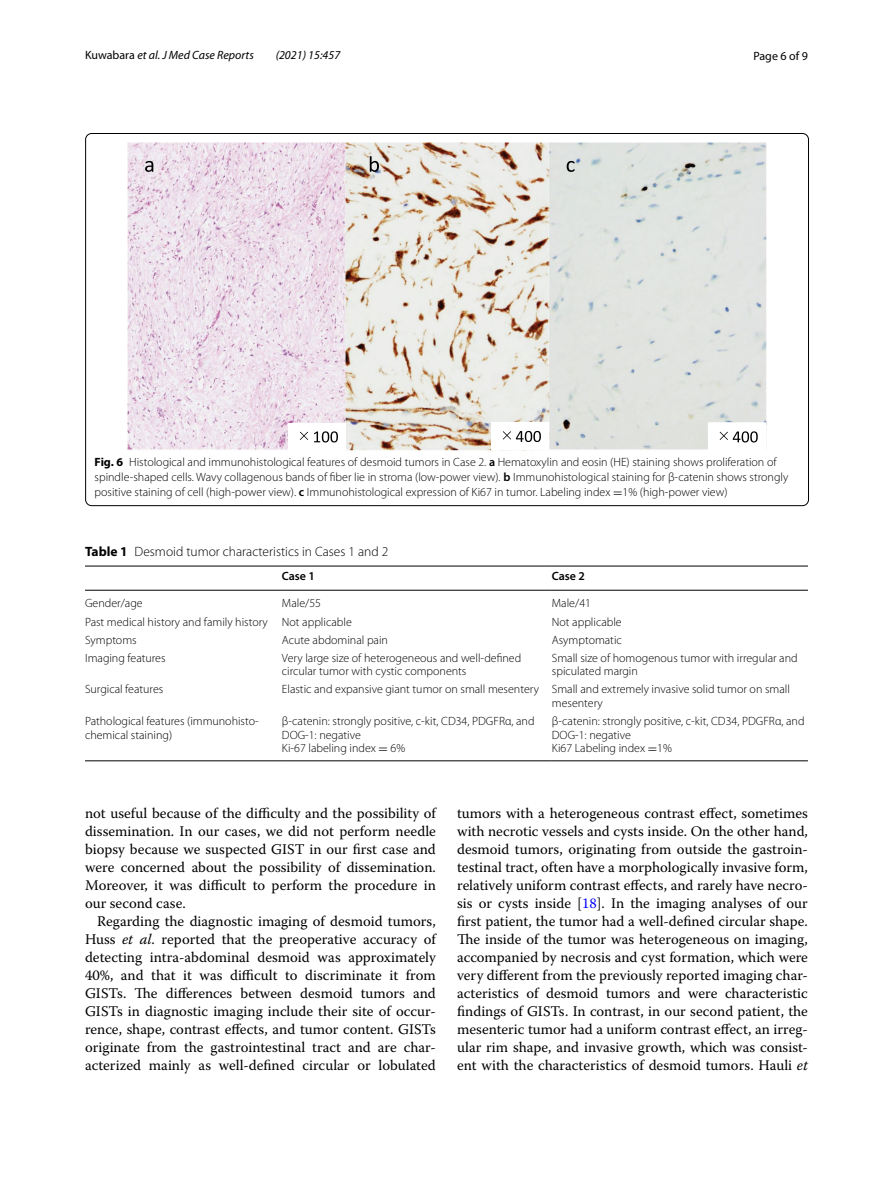
<style>
.page{position:relative;width:893px;height:1187px;background:#fff}
.page>*{position:absolute;margin:0;border:0;box-sizing:border-box;transform-origin:0 0}
.t1{font:14.7px/18px "Warnock Pro";color:#000;text-align:justify}
.t2{font:300 13.5px "Myriad Pro";color:#000}
.t3{font:300 12px/13.5px "Myriad Pro";color:#000}
.t4{font:italic 12px "Myriad Pro";color:#000}
.t5{font:600 12px "Myriad Pro";color:#000}
.t6{font:12px "Myriad Pro";color:#000}
.s1{font-style:normal}
.s2{font-weight:700}
.s3{font-weight:600}
.s4{font-family:"MTSY";font-weight:400}
.s5{font-style:italic}
.s6{color:#00f}
</style>
<div class="page">
<img style="left:128px;top:142px;width:639px;height:308px">
<svg style="left:145px;top:161px;width:8px;height:11px"></svg>
<svg style="left:567px;top:161px;width:8px;height:11px"></svg>
<svg style="left:370px;top:156px;width:9px;height:16px"></svg>
<div style="left:289px;top:422px;width:57px;height:28px;background:#fff"></div>
<svg style="left:300px;top:431px;width:8px;height:9px"></svg>
<svg style="left:314px;top:431px;width:24px;height:11px"></svg>
<div style="left:492px;top:422px;width:57px;height:28px;background:#fff"></div>
<svg style="left:503px;top:431px;width:38px;height:11px"></svg>
<div style="left:708px;top:422px;width:58px;height:28px;background:#fff"></div>
<svg style="left:720px;top:431px;width:38px;height:11px"></svg>
<hr style="left:85px;top:565px;width:197px;height:1px;background:#000">
<hr style="left:85px;top:590px;width:197px;height:1px;background:#000">
<hr style="left:282px;top:565px;width:270px;height:1px;background:#000">
<hr style="left:282px;top:590px;width:270px;height:1px;background:#000">
<hr style="left:552px;top:565px;width:256px;height:1px;background:#000">
<hr style="left:552px;top:590px;width:256px;height:1px;background:#000">
<hr style="left:85px;top:760px;width:197px;height:1px;background:#000">
<hr style="left:282px;top:760px;width:270px;height:1px;background:#000">
<hr style="left:552px;top:760px;width:256px;height:1px;background:#000">
<p class="t4" style="left:85px;top:48px;width:170px"><span class="s1">Kuwabara</span> et al. J Med Case Reports</p>
<p class="t4" style="left:276px;top:48px;width:66px">(2021) 15:457</p>
<p class="t6" style="left:753px;top:48px;width:56px">Page 6 of 9</p>
<p class="t3" style="left:95px;top:454px;width:695px;line-height:15px"><span class="s2">Fig. 6</span> Histological and immunohistological features of desmoid tumors in Case 2. <span class="s3">a</span> Hematoxylin and eosin (HE) staining shows proliferation of spindle-shaped cells. Wavy collagenous bands of fiber lie in stroma (low-power view). <span class="s3">b</span> Immunohistological staining for β-catenin shows strongly positive staining of cell (high-power view). <span class="s3">c</span> Immunohistological expression of Ki67 in tumor. Labeling index <span class="s4">=</span>1% (high-power view)</p>
<p class="t2" style="left:85px;top:544px;width:305px"><span class="s2">Table 1</span> Desmoid tumor characteristics in Cases 1 and 2</p>
<p class="t5" style="left:282px;top:568px;width:35px">Case 1</p>
<p class="t5" style="left:552px;top:568px;width:35px">Case 2</p>
<p class="t3" style="left:85px;top:596px;width:59px">Gender/age</p>
<p class="t3" style="left:282px;top:596px;width:41px">Male/55</p>
<p class="t3" style="left:552px;top:596px;width:41px">Male/41</p>
<p class="t3" style="left:85px;top:615px;width:268px">Past medical history and family history Not applicable</p>
<p class="t3" style="left:552px;top:615px;width:71px">Not applicable</p>
<p class="t3" style="left:85px;top:633px;width:53px">Symptoms</p>
<p class="t3" style="left:282px;top:633px;width:108px">Acute abdominal pain</p>
<p class="t3" style="left:552px;top:633px;width:71px">Asymptomatic</p>
<p class="t3" style="left:85px;top:651px;width:82px">Imaging features</p>
<p class="t3" style="left:282px;top:651px;width:241px">Very large size of heterogeneous and well-defined circular tumor with cystic components</p>
<p class="t3" style="left:552px;top:651px;width:247px">Small size of homogenous tumor with irregular and spiculated margin</p>
<p class="t3" style="left:85px;top:683px;width:80px">Surgical features</p>
<p class="t3" style="left:552px;top:683px;width:240px;text-indent:-270px">Elastic and expansive giant tumor on small mesentery Small and extremely invasive solid tumor on small mesentery</p>
<p class="t3" style="left:85px;top:714px;width:175px">Pathological features (immunohisto&shy;chemical staining)</p>
<p class="t3" style="left:282px;top:714px;width:254px">β-catenin: strongly positive, c-kit, CD34, PDGFRα, and<br>DOG-1: negative<br>Ki-67 labeling index <span class="s4">=</span> 6%</p>
<p class="t3" style="left:552px;top:714px;width:254px">β-catenin: strongly positive, c-kit, CD34, PDGFRα, and<br>DOG-1: negative<br>Ki67 Labeling index <span class="s4">=</span>1%</p>
<p class="t1" style="left:85px;top:804px;width:352px">not useful because of the difficulty and the possibility of dissemination. In our cases, we did not perform needle biopsy because we suspected GIST in our first case and were concerned about the possibility of dissemination.<br>Moreover, it was difficult to perform the procedure in our second case.</p>
<p class="t1" style="left:85px;top:912px;width:352px;text-indent:12px">Regarding the diagnostic imaging of desmoid tumors, Huss <span class="s5">et al</span>. reported that the preoperative accuracy of detecting intra-abdominal desmoid was approximately 40%, and that it was difficult to discriminate it from GISTs. The differences between desmoid tumors and GISTs in diagnostic imaging include their site of occur&shy;rence, shape, contrast effects, and tumor content. GISTs originate from the gastrointestinal tract and are char&shy;acterized mainly as well-defined circular or lobulated</p>
<p class="t1" style="left:457px;top:804px;width:352px">tumors with a heterogeneous contrast effect, sometimes with necrotic vessels and cysts inside. On the other hand, desmoid tumors, originating from outside the gastroin&shy;testinal tract, often have a morphologically invasive form, relatively uniform contrast effects, and rarely have necro&shy;sis or cysts inside [<span class="s6">18</span>]. In the imaging analyses of our first patient, the tumor had a well-defined circular shape.<br>The inside of the tumor was heterogeneous on imaging, accompanied by necrosis and cyst formation, which were very different from the previously reported imaging char&shy;acteristics of desmoid tumors and were characteristic findings of GISTs. In contrast, in our second patient, the mesenteric tumor had a uniform contrast effect, an irreg&shy;ular rim shape, and invasive growth, which was consist&shy;ent with the characteristics of desmoid tumors. Hauli <span class="s5">et</span></p>
</div>
